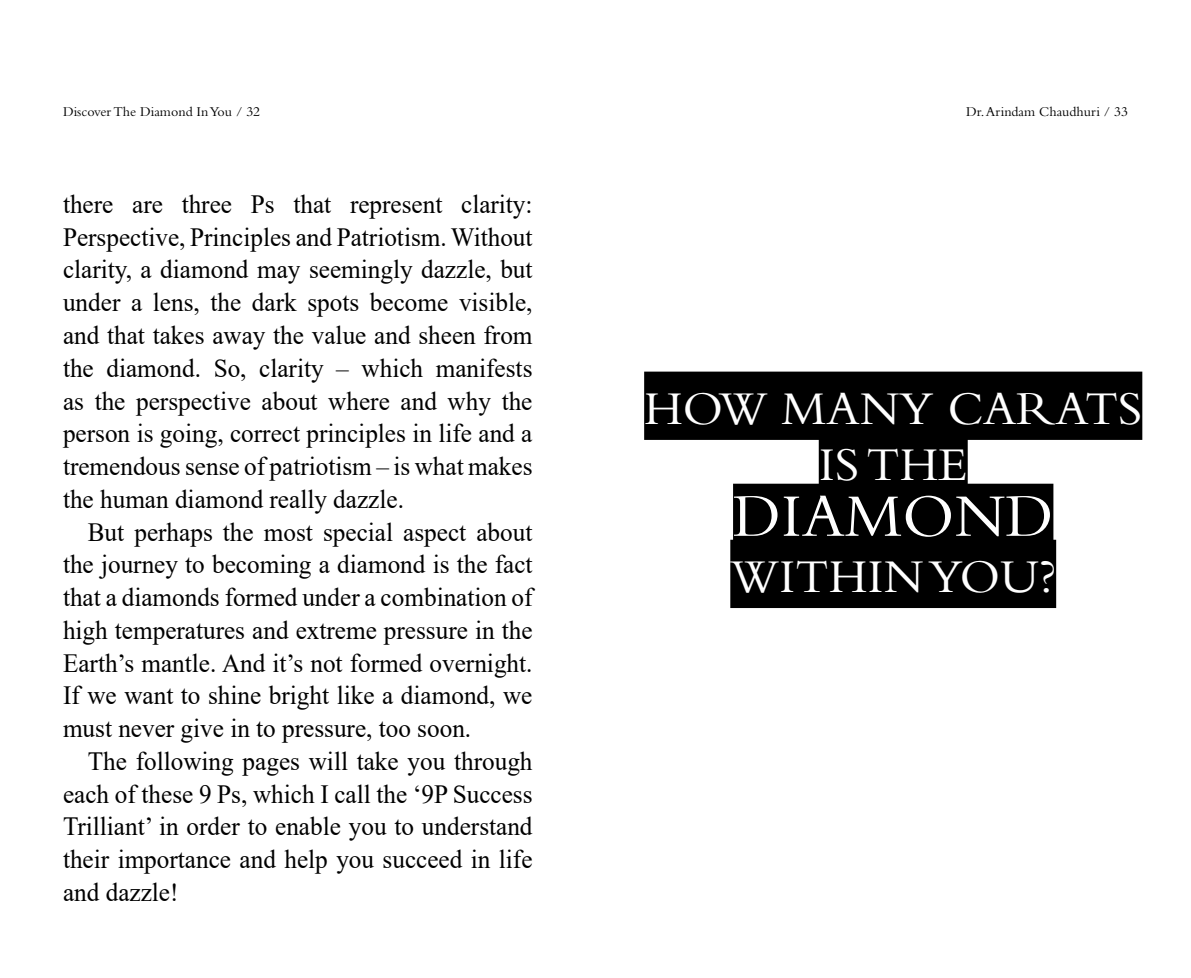
<style>
.page{position:relative;width:1191px;height:978px;background:#fff}
.page>*{position:absolute;margin:0;border:0;box-sizing:border-box;transform-origin:0 0}
.t1{font:63px "Bembo";color:#fff}
.t2{font:49px/56px "Bembo";color:#fff;text-align:center}
.t3{font:26.25px/32.7px "Times New Roman";color:#000;text-align:justify;scale:.96 1}
.t4{font:14px "Bembo";color:#000}
</style>
<div class="page">
<div style="left:644px;top:371px;width:498px;height:69px;background:#000"></div>
<div style="left:818px;top:427px;width:149px;height:69px;background:#000"></div>
<div style="left:733px;top:483px;width:320px;height:69px;background:#000"></div>
<div style="left:730px;top:539px;width:326px;height:69px;background:#000"></div>
<p class="t4" style="left:63px;top:103px;width:199px">Discover The Diamond In You / 32</p>
<p class="t4" style="left:966px;top:103px;width:163px">Dr. Arindam Chaudhuri / 33</p>
<p class="t3" style="left:63px;top:187px;width:490px">there are three Ps that represent clarity:<br>Perspective, Principles and Patriotism. Without clarity, a diamond may seemingly dazzle, but under a lens, the dark spots become visible, and that takes away the value and sheen from the diamond. So, clarity – which manifests as the perspective about where and why the person is going, correct principles in life and a tremendous sense of patriotism – is what makes the human diamond really dazzle.</p>
<p class="t3" style="left:63px;top:514px;width:490px;text-indent:25px">But perhaps the most special aspect about the journey to becoming a diamond is the fact that a diamonds formed under a combination of high temperatures and extreme pressure in the Earth’s mantle. And it’s not formed overnight.<br>If we want to shine bright like a diamond, we must never give in to pressure, too soon.</p>
<p class="t3" style="left:63px;top:743px;width:490px;text-indent:25px">The following pages will take you through each of these 9 Ps, which I call the ‘9P Success Trilliant’ in order to enable you to understand their importance and help you succeed in life and dazzle!</p>
<h2 class="t2" style="left:644px;top:379px;width:499px">HOW MANY CARATS<br>IS THE</h2>
<h1 class="t1" style="left:733px;top:479px;width:322px">DIAMOND</h1>
<h2 class="t2" style="left:730px;top:547px;width:327px">WITHIN YOU?</h2>
</div>
